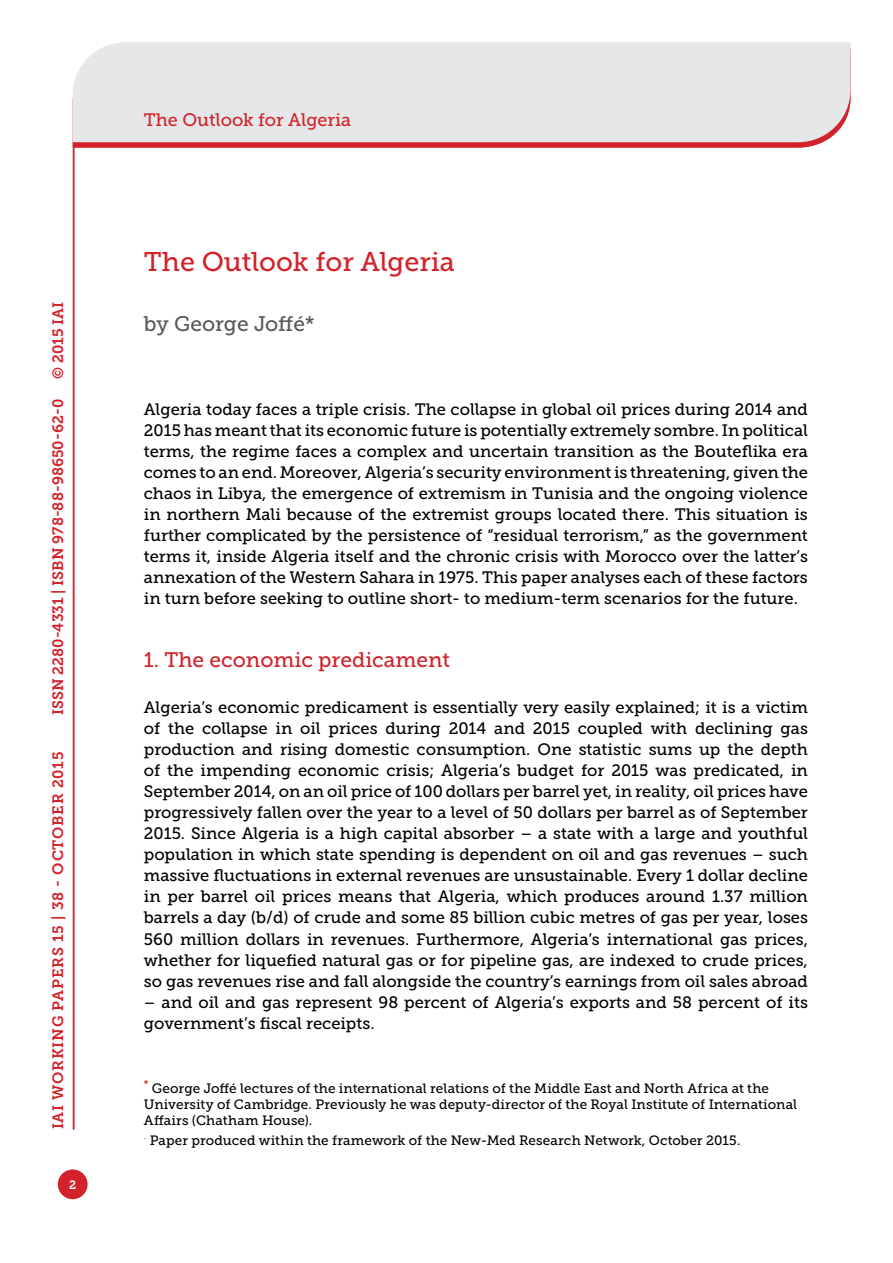
<style>
.page{position:relative;width:893px;height:1263px;background:#fff}
.page>*{position:absolute;margin:0;border:0;box-sizing:border-box;transform-origin:0 0}
.t1{font:27px "Museo Slab 500";color:#d2232a}
.t2{font:21px "Museo Slab 500";color:#d2232a}
.t3{font:21px "Museo Slab 500";color:#58595b}
.t4{font:18px "Museo Slab 500";color:#d2232a}
.t5{font:16.5px/21px "Museo Slab 500";color:#000;text-align:justify}
.t6{font:15px "Museo Slab 700";color:#d2232a}
.t7{font:15px "Museo Slab 700";letter-spacing:.05em;color:#d2232a}
.t8{font:13.5px/16.2px "Museo Slab 500";letter-spacing:.005em;color:#000}
.t9{font:12px "Museo Slab 700";color:#fff}
</style>
<div class="page">
<div style="left:58px;top:1169px;width:30px;height:30px;background:#d2232a;border-radius:50%"></div>
<svg style="left:74px;top:142px;width:749px;height:6px;background:#d4343a"></svg>
<div style="left:73px;top:43px;width:777px;height:99px;background:#e6e7e8"></div>
<hr style="left:73px;top:142px;width:1px;height:987px;background:#d2232a">
<p class="t6" style="left:50px;top:379px;width:78px;rotate:-90deg">© 2015 IAI</p>
<p class="t6" style="left:49px;top:715px;width:317px;rotate:-90deg">ISSN 2280-4331 | ISBN 978-88-98650-62-0</p>
<p class="t7" style="left:50px;top:1129px;width:379px;rotate:-90deg">IAI WORKING PAPERS 15 | 38 - OCTOBER 2015</p>
<p class="t9" style="left:69px;top:1178px;width:9px">2</p>
<p class="t4" style="left:144px;top:110px;width:209px">The Outlook for Algeria</p>
<h1 class="t1" style="left:144px;top:247px;width:313px">The Outlook for Algeria</h1>
<p class="t3" style="left:144px;top:312px;width:173px">by George Joffé*</p>
<p class="t5" style="left:144px;top:399px;width:666px">Algeria today faces a triple crisis. The collapse in global oil prices during 2014 and 2015 has meant that its economic future is potentially extremely sombre. In political terms, the regime faces a complex and uncertain transition as the Bouteflika era comes to an end. Moreover, Algeria’s security environment is threatening, given the chaos in Libya, the emergence of extremism in Tunisia and the ongoing violence in northern Mali because of the extremist groups located there. This situation is further complicated by the persistence of “residual terrorism,” as the government terms it, inside Algeria itself and the chronic crisis with Morocco over the latter’s annexation of the Western Sahara in 1975. This paper analyses each of these factors in turn before seeking to outline short- to medium-term scenarios for the future.</p>
<p class="t2" style="left:144px;top:648px;width:308px">1. The economic predicament</p>
<p class="t5" style="left:144px;top:697px;width:666px">Algeria’s economic predicament is essentially very easily explained; it is a victim of the collapse in oil prices during 2014 and 2015 coupled with declining gas production and rising domestic consumption. One statistic sums up the depth of the impending economic crisis; Algeria’s budget for 2015 was predicated, in September 2014, on an oil price of 100 dollars per barrel yet, in reality, oil prices have progressively fallen over the year to a level of 50 dollars per barrel as of September 2015. Since Algeria is a high capital absorber – a state with a large and youthful population in which state spending is dependent on oil and gas revenues – such massive fluctuations in external revenues are unsustainable. Every 1 dollar decline in per barrel oil prices means that Algeria, which produces around 1.37 million barrels a day (b/d) of crude and some 85 billion cubic metres of gas per year, loses 560 million dollars in revenues. Furthermore, Algeria’s international gas prices, whether for liquefied natural gas or for pipeline gas, are indexed to crude prices, so gas revenues rise and fall alongside the country’s earnings from oil sales abroad</p>
<p class="t5" style="left:144px;top:991px;width:666px">– and oil and gas represent 98 percent of Algeria’s exports and 58 percent of its government’s fiscal receipts.</p>
<p class="t8" style="left:144px;top:1080px;width:655px"><sup>*</sup> George Joffé lectures of the international relations of the Middle East and North Africa at the<br>University of Cambridge. Previously he was deputy-director of the Royal Institute of International<br>Affairs (Chatham House).</p>
<p class="t8" style="left:144px;top:1132px;width:598px"><sup>.</sup> Paper produced within the framework of the New-Med Research Network, October 2015.</p>
</div>
